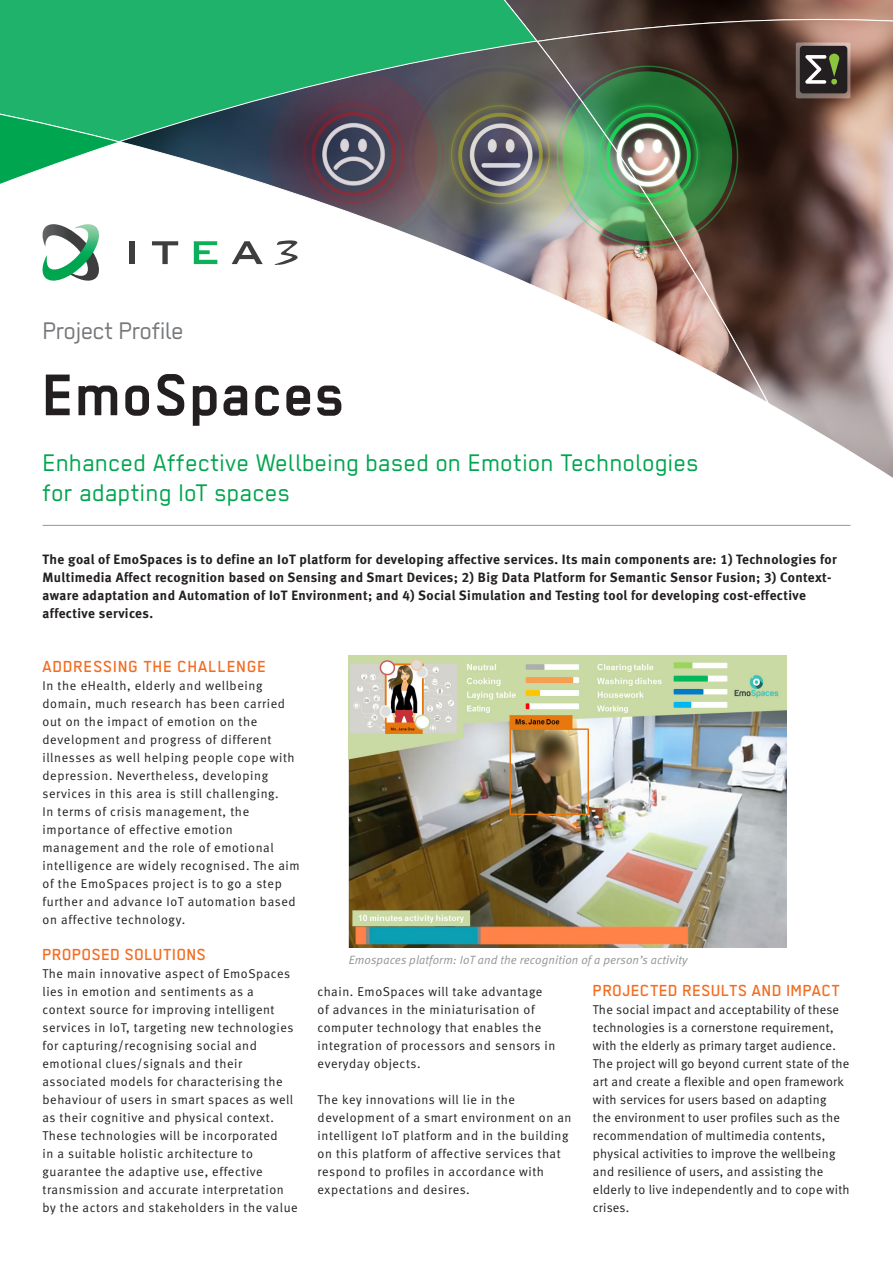
<style>
.page{position:relative;width:893px;height:1263px;background:#fff}
.page>*{position:absolute;margin:0;border:0;box-sizing:border-box;transform-origin:0 0}
.body{font:700 66px "Regular";letter-spacing:.01em;color:#231f20}
.body-2{font:27px/30px "Regular";letter-spacing:.01em;color:#00a54f}
.body-3{font:27px "Regular";letter-spacing:-.02em;color:#76787b}
.header-1{font:500 18px "Regular";letter-spacing:.01em;color:#f36c21}
.header-1-2{font:500 18px "Regular";letter-spacing:.03em;color:#f36c21}
.leader{font:13.5px/18px "Meta Bold LF";letter-spacing:.03em;color:#231f20}
.body-4{font:12.75px/18px "Meta Normal LF";letter-spacing:.045em;color:#231f20}
.body-5{font:12.75px/18px "Meta Normal LF";letter-spacing:.02em;color:#231f20}
.t1{font:italic 12px "Meta Normal LF";letter-spacing:.01em;color:#939598}
</style>
<div class="page">
<svg style="left:538px;top:0;width:355px;height:11px;background:#573f36"></svg>
<div style="left:0;top:0;width:538px;height:71px;background:#1eb26a"></div>
<svg style="left:536px;top:11px;width:357px;height:515px"></svg>
<img style="left:117px;top:40px;width:653px;height:365px">
<svg style="left:0;top:71px;width:122px;height:334px"></svg>
<svg style="left:41px;top:224px;width:62px;height:61px"></svg>
<div style="left:129px;top:241px;width:5px;height:23px;background:#3e3e3f"></div>
<svg style="left:152px;top:241px;width:26px;height:23px"></svg>
<svg style="left:232px;top:241px;width:31px;height:23px"></svg>
<svg style="left:194px;top:241px;width:23px;height:23px"></svg>
<svg style="left:275px;top:240px;width:23px;height:25px"></svg>
<svg style="left:796px;top:43px;width:54px;height:55px"></svg>
<div style="left:800px;top:46px;width:47px;height:47px;background:#231f20;border-radius:3px"></div>
<svg style="left:805px;top:54px;width:35px;height:31px"></svg>
<hr style="left:43px;top:525px;width:807px;height:1px;background:#939598">
<img style="left:348px;top:655px;width:438px;height:292px">
<p class="body-3" style="left:43px;top:316px;width:143px">Project Profile</p>
<p class="body" style="left:43px;top:358px;width:305px">EmoSpaces</p>
<p class="body-2" style="left:43px;top:447px;width:658px">Enhanced Affective Wellbeing based on Emotion Technologies for adapting IoT spaces</p>
<p class="leader" style="left:43px;top:550px;width:796px">The goal of EmoSpaces is to define an IoT platform for developing affective services. Its main components are: 1) Technologies for Multimedia Affect recognition based on Sensing and Smart Devices; 2) Big Data Platform for Semantic Sensor Fusion; 3) Context&shy;aware adaptation and Automation of IoT Environment; and 4) Social Simulation and Testing tool for developing cost-effective affective services.</p>
<p class="header-1-2" style="left:43px;top:656px;width:225px">ADDRESSING THE CHALLENGE</p>
<p class="body-4" style="left:43px;top:676px;width:259px">In the eHealth, elderly and wellbeing domain, much research has been carried out on the impact of emotion on the development and progress of different illnesses as well helping people cope with depression. Nevertheless, developing services in this area is still challenging.<br>In terms of crisis management, the importance of effective emotion management and the role of emotional intelligence are widely recognised. The aim of the EmoSpaces project is to go a step further and advance IoT automation based on affective technology.</p>
<p class="header-1" style="left:43px;top:944px;width:165px">PROPOSED SOLUTIONS</p>
<p class="body-4" style="left:43px;top:964px;width:257px">The main innovative aspect of EmoSpaces lies in emotion and sentiments as a context source for improving intelligent services in IoT, targeting new technologies for capturing/recognising social and emotional clues/signals and their associated models for characterising the behaviour of users in smart spaces as well as their cognitive and physical context.<br>These technologies will be incorporated<br>in a suitable holistic architecture to guarantee the adaptive use, effective transmission and accurate interpretation by the actors and stakeholders in the value</p>
<p class="t1" style="left:349px;top:952px;width:340px">Emospaces platform: IoT and the recognition of a person’s activity</p>
<p class="body-4" style="left:318px;top:982px;width:239px">chain. EmoSpaces will take advantage of advances in the miniaturisation of computer technology that enables the integration of processors and sensors in everyday objects.</p>
<p class="body-4" style="left:318px;top:1090px;width:255px">The key innovations will lie in the development of a smart environment on an intelligent IoT platform and in the building on this platform of affective services that respond to profiles in accordance with expectations and desires.</p>
<p class="header-1" style="left:593px;top:980px;width:249px">PROJECTED RESULTS AND IMPACT</p>
<p class="body-5" style="left:593px;top:1000px;width:258px">The social impact and acceptability of these technologies is a cornerstone requirement, with the elderly as primary target audience.<br>The project will go beyond current state of the art and create a flexible and open framework with services for users based on adapting<br>the environment to user profiles such as the recommendation of multimedia contents, physical activities to improve the wellbeing and resilience of users, and assisting the elderly to live independently and to cope with crises.</p>
</div>
